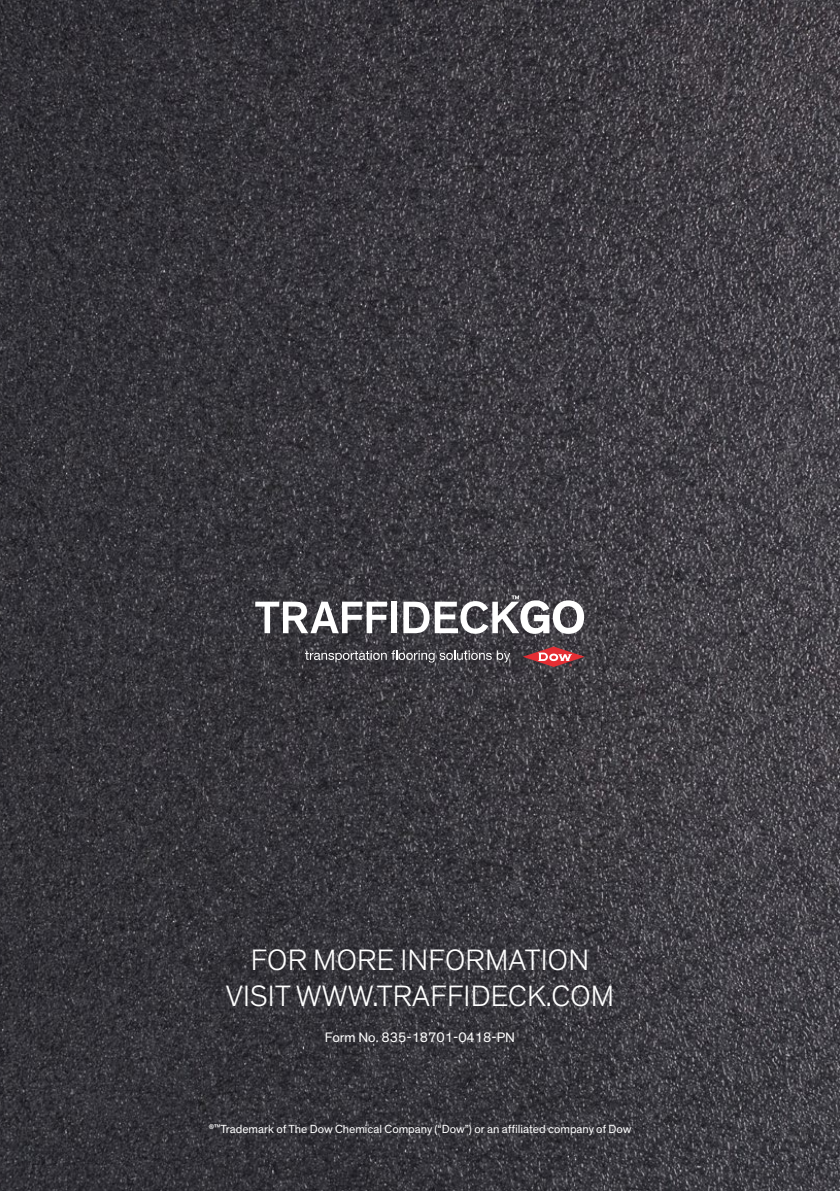
<style>
.page{position:relative;width:840px;height:1191px;background:#fff}
.page>*{position:absolute;margin:0;border:0;box-sizing:border-box;transform-origin:0 0}
.t1{font:300 30px "Dow Corporate";letter-spacing:.01em;color:#fff}
.Reference_Note{font:14px "Dow Corporate";color:#fff}
.Reference_Note-2{font:12px "Dow Corporate";color:#fff}
</style>
<div class="page">
<img style="left:0;top:0;width:839px;height:1191px">
<svg style="left:305px;top:650px;width:205px;height:12px;background:#68676b"></svg>
<svg style="left:522px;top:646px;width:62px;height:21px"></svg>
<svg style="left:255px;top:601px;width:132px;height:32px"></svg>
<div style="left:391px;top:601px;width:5px;height:32px;background:#fff"></div>
<svg style="left:403px;top:595px;width:180px;height:39px"></svg>
<p class="t1" style="left:251px;top:943px;width:340px">FOR MORE INFORMATION</p>
<p class="t1" style="left:226px;top:979px;width:389px">VISIT WWW.TRAFFIDECK.COM</p>
<p class="Reference_Note" style="left:325px;top:1029px;width:191px">Form No. 835-18701-0418-PN</p>
<p class="Reference_Note-2" style="left:208px;top:1122px;width:424px"><sup>®™</sup>Trademark of The Dow Chemical Company (“Dow”) or an affiliated company of Dow</p>
</div>
